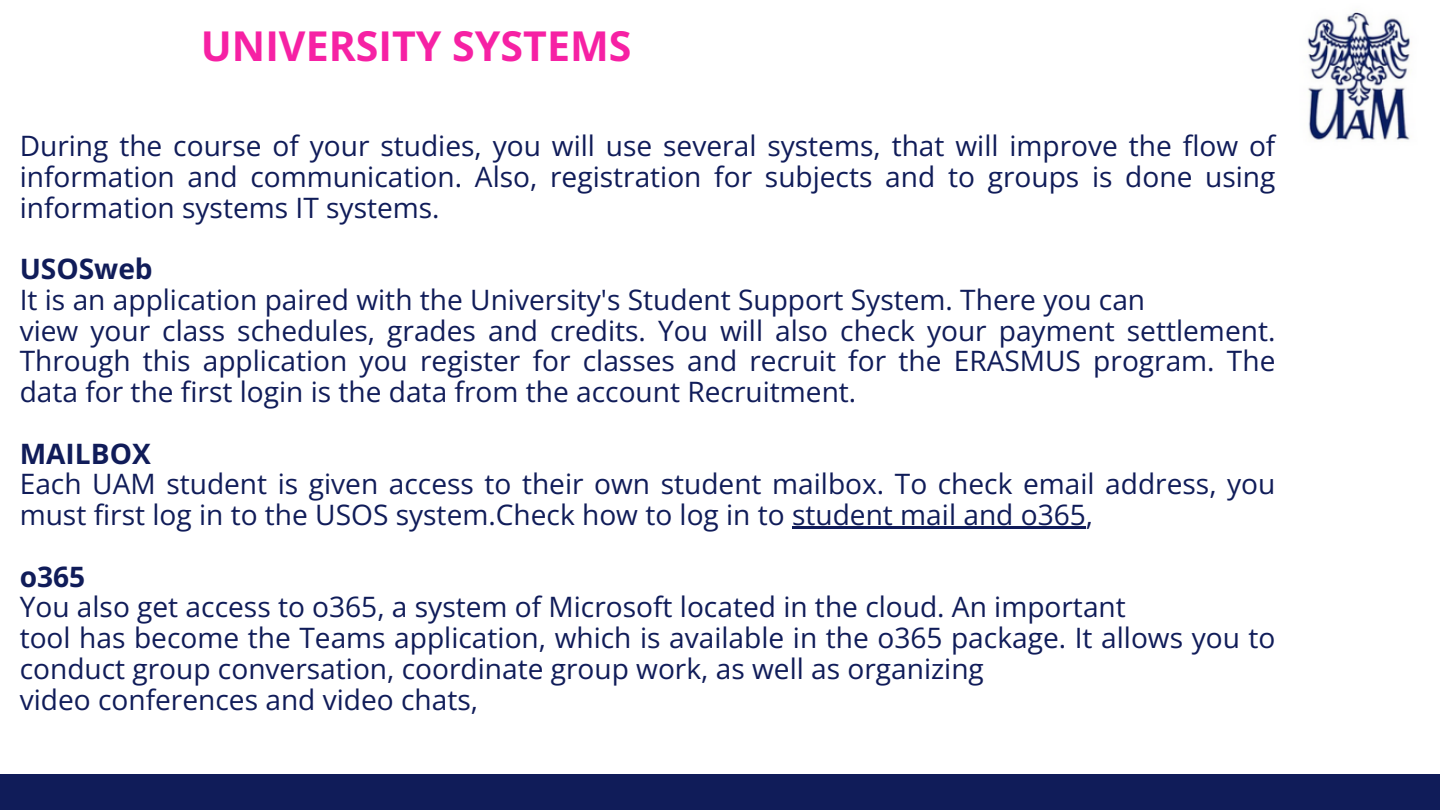
<style>
.page{position:relative;width:1440px;height:810px;background:#fff}
.page>*{position:absolute;margin:0;border:0;box-sizing:border-box;transform-origin:0 0}
.t1{font:700 41.1px "Open Sans";color:#f621a4}
.t2{font:28.1px/30.8px "Open Sans";color:#101c59;text-align:justify}
.t3{font:700 28.1px "Open Sans";color:#101c59}
</style>
<div class="page">
<img style="left:1307px;top:9px;width:103px;height:131px">
<hr style="left:792px;top:527px;width:294px;height:2px;background:#101c59">
<div style="left:0;top:774px;width:1440px;height:36px;background:#101c59"></div>
<p class="t1" style="left:201px;top:17px;width:432px">UNIVERSITY SYSTEMS</p>
<p class="t2" style="left:20px;top:130px;width:1257px">During the course of your studies, you will use several systems, that will improve the flow of information and communication. Also, registration for subjects and to groups is done using information systems IT systems.</p>
<p class="t3" style="left:20px;top:249px;width:135px">USOSweb</p>
<p class="t2" style="left:20px;top:284px;width:1127px">It is an application paired with the University's Student Support System. There you can</p>
<p class="t2" style="left:20px;top:314px;width:1257px">view your class schedules, grades and credits. You will also check your payment settlement.<br>Through this application you register for classes and recruit for the ERASMUS program. The data for the first login is the data from the account Recruitment.</p>
<p class="t3" style="left:20px;top:434px;width:133px">MAILBOX</p>
<p class="t2" style="left:20px;top:468px;width:1257px">Each UAM student is given access to their own student mailbox. To check email address, you must first log in to the USOS system.Check how to log in to student mail and o365,</p>
<p class="t3" style="left:20px;top:557px;width:67px">o365</p>
<p class="t2" style="left:20px;top:591px;width:1108px">You also get access to o365, a system of Microsoft located in the cloud. An important</p>
<p class="t2" style="left:20px;top:622px;width:1257px">tool has become the Teams application, which is available in the o365 package. It allows you to conduct group conversation, coordinate group work, as well as organizing</p>
<p class="t2" style="left:20px;top:683px;width:460px">video conferences and video chats,</p>
</div>
